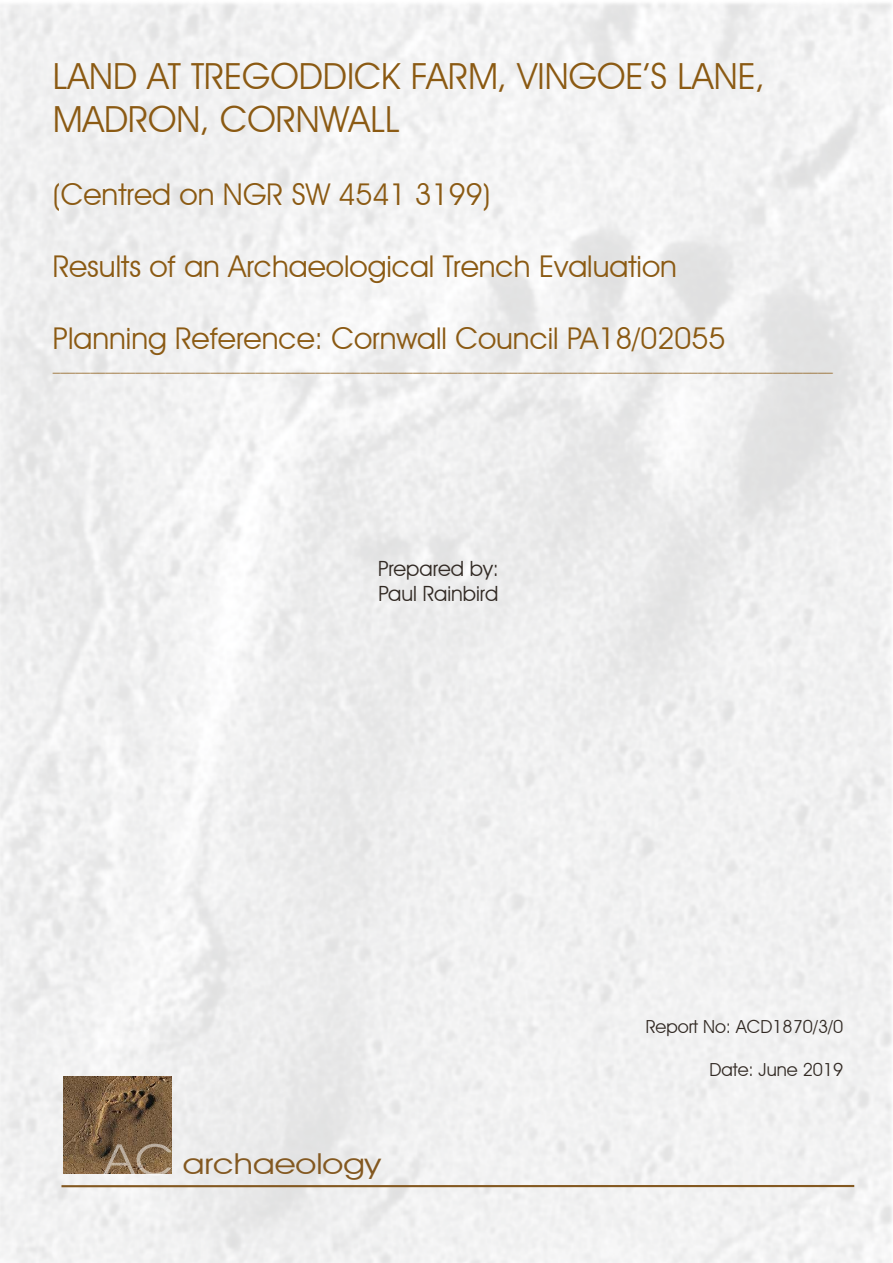
<style>
.page{position:relative;width:893px;height:1263px;background:#fff}
.page>*{position:absolute;margin:0;border:0;box-sizing:border-box;transform-origin:0 0}
.t1{font:36px/43.2px "Avant Garde IT Cby BT";color:#8b5a13}
.t2{font:30px "Avant Garde IT Cby BT";color:#8b5a13}
.t3{font:28.8px "Avant Garde IT Cby BT";color:#835820;scale:1.19 1}
.t4{font:21px/25.2px "Avant Garde IT Cby BT";color:#322a24}
.t5{font:18px "Avant Garde IT Cby BT";color:#322a24}
.t6{font:15px "Avant Garde IT Cby BT";color:#8b5a13}
.s1{font-size:43.35px;color:rgb(255 255 255/.5)}
</style>
<div class="page">
<img style="left:0;top:3px;width:892px;height:1260px">
<img style="left:63px;top:1076px;width:109px;height:97px">
<hr style="left:61px;top:1185px;width:793px;height:2px;background:#835820">
<p class="t1" style="left:53px;top:58px;width:714px">LAND AT TREGODDICK FARM, VINGOE’S LANE,<br>MADRON, CORNWALL</p>
<p class="t2" style="left:53px;top:182px;width:439px">(Centred on NGR SW 4541 3199)</p>
<p class="t2" style="left:53px;top:254px;width:625px">Results of an Archaeological Trench Evaluation</p>
<p class="t2" style="left:53px;top:326px;width:674px">Planning Reference: Cornwall Council PA18/02055</p>
<p class="t6" style="left:53px;top:359px;width:781px">________________________________________________________________________________________________________</p>
<p class="t4" style="left:378px;top:558px;width:122px">Prepared by:<br>Paul Rainbird</p>
<p class="t3" style="left:104px;top:1152px;width:234px"><span class="s1">AC</span> archaeology</p>
<p class="t5" style="left:646px;top:1019px;width:199px">Report No: ACD1870/3/0</p>
<p class="t5" style="left:709px;top:1062px;width:135px">Date: June 2019</p>
</div>
